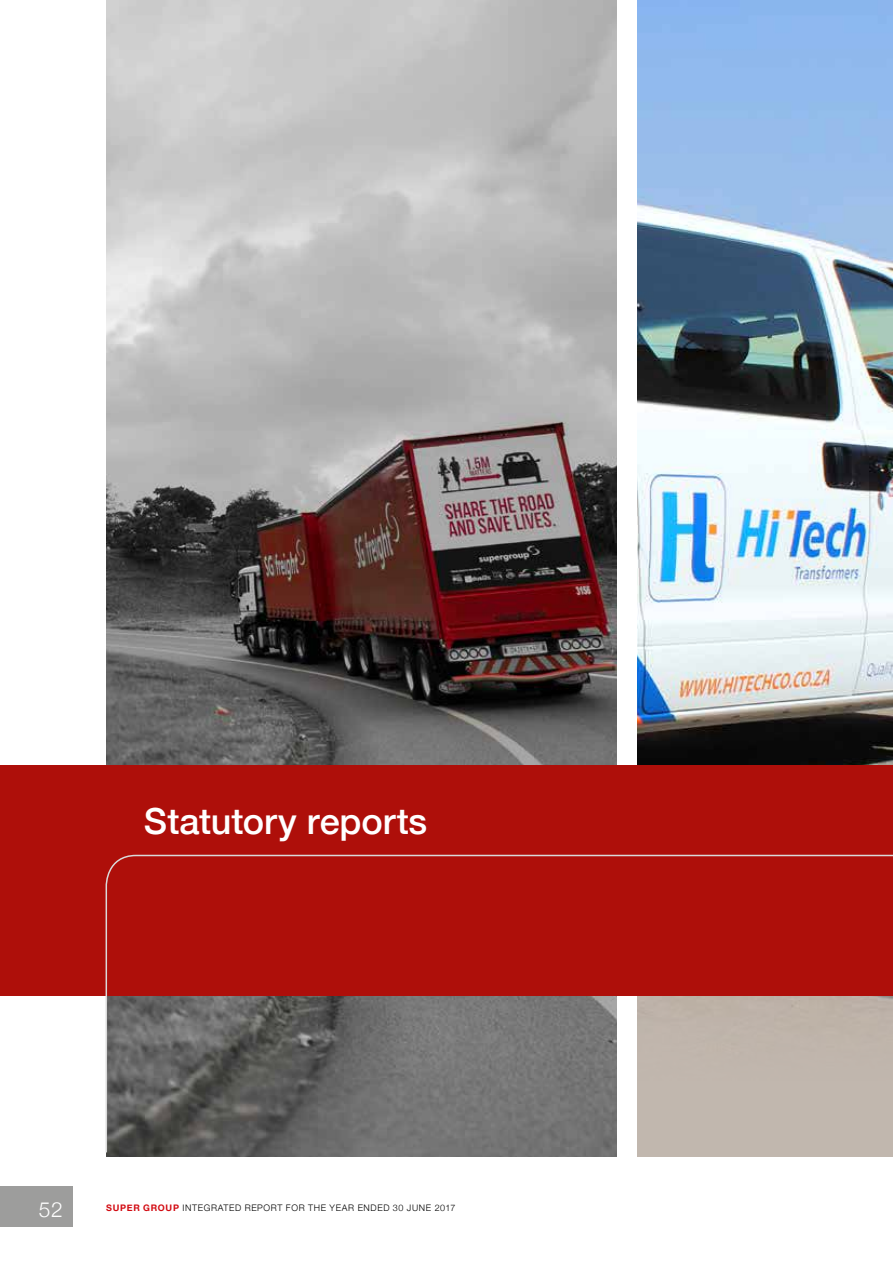
<style>
.page{position:relative;width:893px;height:1263px;background:#fff}
.page>*{position:absolute;margin:0;border:0;box-sizing:border-box;transform-origin:0 0}
.t1{font:500 36px "Helvetica Neue";color:#fff}
.t2{font:300 21px "Helvetica Neue";color:#fff}
.t3{font:300 9px "Helvetica Neue";letter-spacing:.075em;color:#000}
.s1{font-weight:700;color:#d20a11}
</style>
<div class="page">
<div style="left:0;top:1186px;width:72px;height:40px;background:#9d9d9c"></div>
<img style="left:106px;top:0;width:511px;height:765px">
<img style="left:638px;top:0;width:255px;height:765px">
<div style="left:0;top:765px;width:893px;height:230px;background:#ae0f0a"></div>
<svg style="left:105px;top:854px;width:788px;height:300px"></svg>
<h1 class="t1" style="left:144px;top:792px;width:285px">Statutory reports</h1>
<h2 class="t2" style="left:39px;top:1192px;width:25px">52</h2>
<p class="t3" style="left:106px;top:1200px;width:351px"><span class="s1">SUPER GROUP</span> INTEGRATED REPORT FOR THE YEAR ENDED 30 JUNE 2017</p>
</div>
